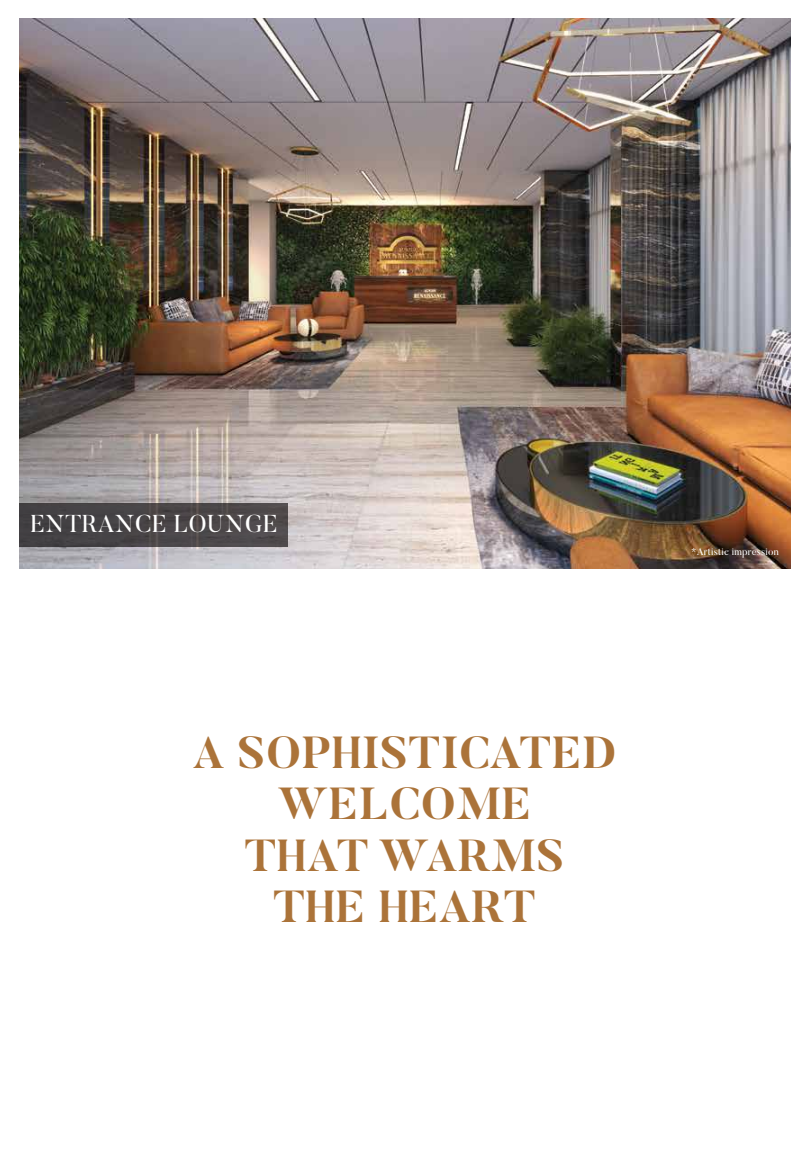
<style>
.page{position:relative;width:810px;height:1170px;background:#fff}
.page>*{position:absolute;margin:0;border:0;box-sizing:border-box;transform-origin:0 0}
.t1{font:700 44.62px/51.5px "Butler";letter-spacing:.02em;color:#ab7339;text-align:center}
.t2{font:24.25px "Butler";letter-spacing:.02em;color:#fff}
.t3{font:10px "Butler";letter-spacing:.02em;color:#fff}
</style>
<div class="page">
<img style="left:19px;top:18px;width:772px;height:550px">
<div style="left:19px;top:503px;width:268px;height:44px;background:#484447"></div>
<p class="t2" style="left:30px;top:508px;width:249px">ENTRANCE LOUNGE</p>
<p class="t1" style="left:193px;top:727px;width:425px">A SOPHISTICATED<br>WELCOME<br>THAT WARMS<br>THE HEART</p>
<p class="t3" style="left:691px;top:545px;width:89px">*Artistic impression</p>
</div>
